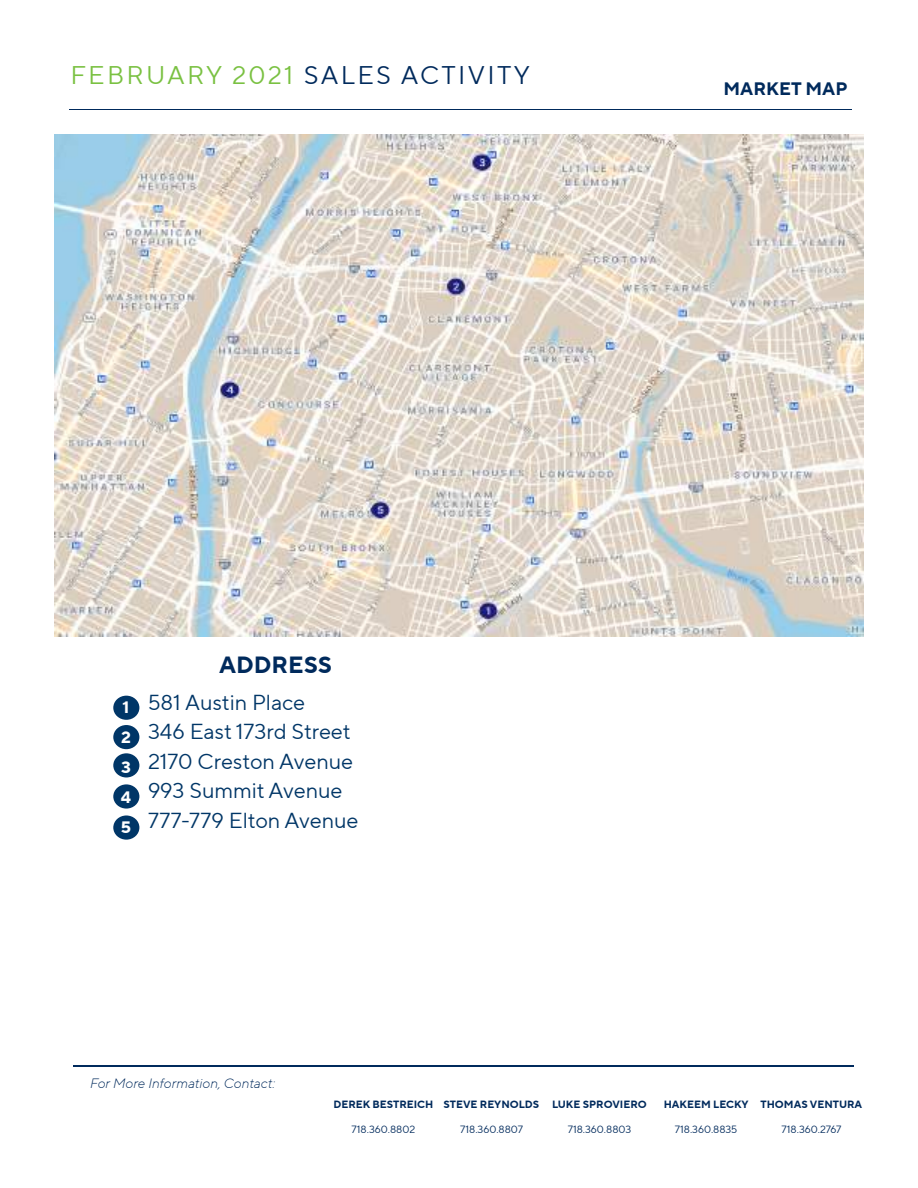
<style>
.page{position:relative;width:918px;height:1188px;background:#fff}
.page>*{position:absolute;margin:0;border:0;box-sizing:border-box;transform-origin:0 0}
.t1{font:25.5px "TT Norms Pro";letter-spacing:.09em;color:#002a5c}
.t2{font:700 23.4px "TT Norms Pro";color:#002a5c}
.t3{font:21.6px/29.5px "TT Norms Pro";color:#003667}
.t4{font:700 18px "TT Norms Pro";color:#002a5c}
.t5{font:700 16.5px/30px "TT Norms Pro";color:#fff;text-align:justify;scale:1.04 1}
.t6{font:italic 300 13.5px "TT Norms Pro";color:#002a5c}
.t7{font:700 10.5px "TT Norms Pro";color:#002a5c}
.t8{font:10.5px "TT Norms Pro";color:#002a5c}
.s1{color:#7ac142}
</style>
<div class="page">
<hr style="left:73px;top:1065px;width:780px;height:2px;background:#002a5c">
<hr style="left:69px;top:109px;width:782px;height:1px;background:#002a5c">
<img style="left:54px;top:134px;width:810px;height:503px">
<div style="left:113px;top:696px;width:26px;height:24px;background:#003667;border-radius:50%"></div>
<div style="left:113px;top:725px;width:26px;height:24px;background:#003667;border-radius:50%"></div>
<div style="left:113px;top:753px;width:26px;height:24px;background:#003667;border-radius:50%"></div>
<div style="left:113px;top:784px;width:26px;height:25px;background:#003667;border-radius:50%"></div>
<div style="left:113px;top:815px;width:26px;height:25px;background:#003667;border-radius:50%"></div>
<p class="t1" style="left:70px;top:56px;width:461px"><span class="s1">FEBRUARY 2021</span> SALES ACTIVITY</p>
<p class="t4" style="left:724px;top:75px;width:125px">MARKET MAP</p>
<p class="t5" style="left:121px;top:692px;width:11px">1<br>2<br>3<br>4<br>5</p>
<p class="t2" style="left:219px;top:648px;width:115px">ADDRESS</p>
<p class="t3" style="left:148px;top:687px;width:212px">581 Austin Place<br>346 East 173rd Street<br>2170 Creston Avenue<br>993 Summit Avenue<br>777-779 Elton Avenue</p>
<p class="t6" style="left:90px;top:1074px;width:187px">For More Information, Contact:</p>
<p class="t7" style="left:334px;top:1096px;width:101px">DEREK BESTREICH</p>
<p class="t8" style="left:352px;top:1122px;width:65px">718.360.8802</p>
<p class="t7" style="left:444px;top:1096px;width:97px">STEVE REYNOLDS</p>
<p class="t8" style="left:460px;top:1122px;width:64px">718.360.8807</p>
<p class="t7" style="left:552px;top:1096px;width:96px">LUKE SPROVIERO</p>
<p class="t8" style="left:568px;top:1122px;width:65px">718.360.8803</p>
<p class="t7" style="left:664px;top:1096px;width:86px">HAKEEM LECKY</p>
<p class="t8" style="left:675px;top:1122px;width:64px">718.360.8835</p>
<p class="t7" style="left:761px;top:1096px;width:103px">THOMAS VENTURA</p>
<p class="t8" style="left:782px;top:1122px;width:61px">718.360.2767</p>
</div>
